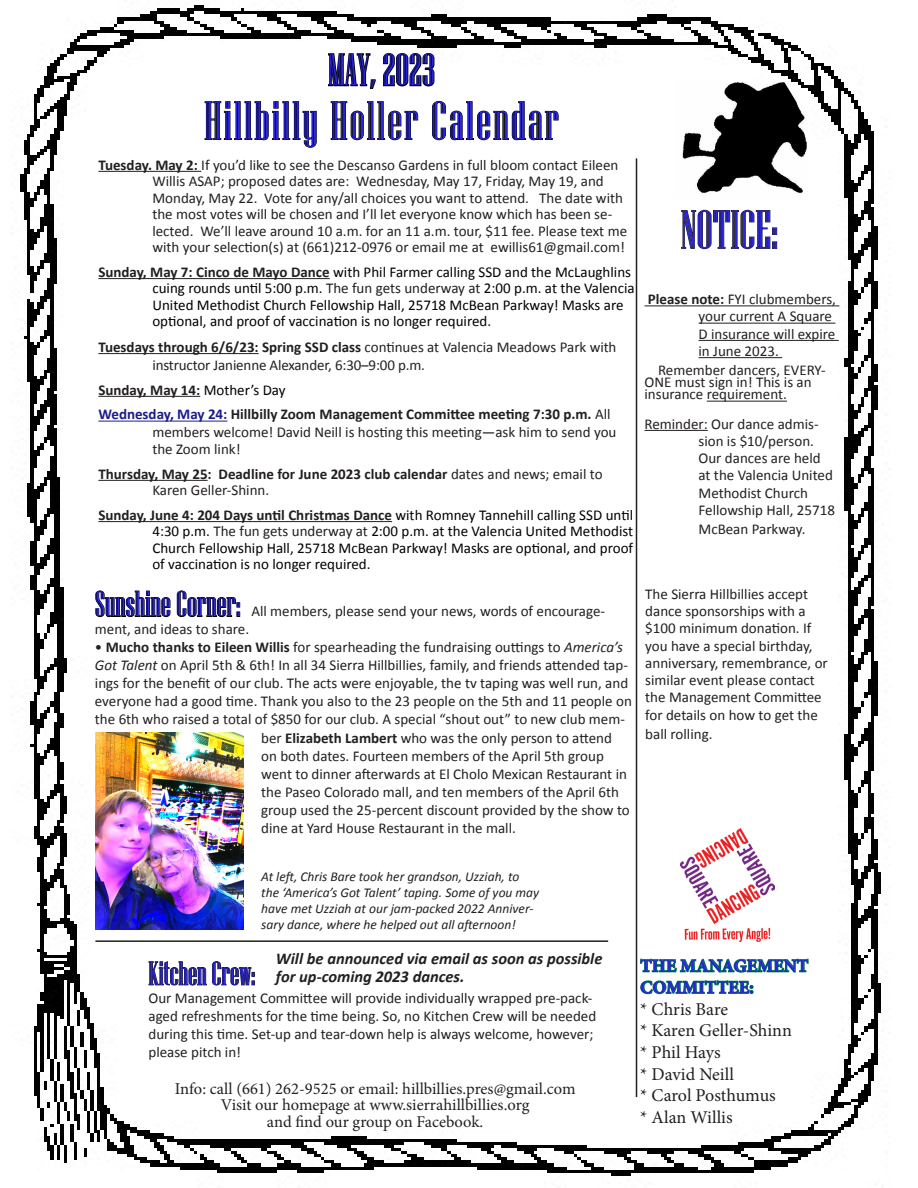
<style>
.page{position:relative;width:918px;height:1188px;background:#fff}
.page>*{position:absolute;margin:0;border:0;box-sizing:border-box;transform-origin:0 0}
.t1{font:54px "Niagara Engraved";letter-spacing:.04em;color:#2823dc}
.t2{font:45px "Niagara Engraved";color:#2823dc}
.t3{font:36px "Niagara Engraved";color:#2823e2}
.t4{font:33px "Niagara Engraved";color:#2823dc}
.t5{font:18px "Minion Pro";color:#231f20}
.t6{font:700 18px/21.6px "Minion Pro";color:#2823dc}
.t7{font:16.5px "Minion Pro";color:#231f20}
.t8{font:italic 700 16.5px/18px "Calibri";color:#231f20}
.t9{font:15px/17.2px "Calibri";color:#231f20}
.t10{font:15px/16.5px "Calibri";color:#000}
.t11{font:700 15px/16.5px "Calibri";color:#231f20}
.t12{font:italic 13.5px/16.2px "Calibri";color:#231f20}
.s1{font-weight:700}
.s2{font-weight:700;color:#231f20}
.s3{color:#231f20}
.s4{font-weight:400;color:#000}
.s5{font-weight:700;color:#1c1c8c}
.s6{font-weight:400}
.s7{font-style:italic}
</style>
<div class="page">
<img style="left:20px;top:5px;width:861px;height:1171px">
<svg style="left:95px;top:589px;width:76px;height:29px"></svg>
<svg style="left:177px;top:588px;width:63px;height:30px"></svg>
<svg style="left:148px;top:959px;width:107px;height:33px"></svg>
<img style="left:675px;top:78px;width:133px;height:120px">
<svg style="left:327px;top:37px;width:49px;height:54px"></svg>
<svg style="left:382px;top:48px;width:53px;height:42px"></svg>
<svg style="left:204px;top:101px;width:113px;height:47px"></svg>
<svg style="left:330px;top:101px;width:88px;height:40px"></svg>
<svg style="left:432px;top:99px;width:127px;height:42px"></svg>
<hr style="left:636px;top:158px;width:1px;height:939px;background:#231f20">
<svg style="left:681px;top:208px;width:96px;height:42px"></svg>
<hr style="left:95px;top:940px;width:513px;height:2px;background:#231f20">
<svg style="left:639px;top:836px;width:171px;height:159px"></svg>
<hr style="left:645px;top:305px;width:194px;height:1px;background:#231f20">
<hr style="left:699px;top:323px;width:136px;height:1px;background:#231f20">
<hr style="left:699px;top:340px;width:140px;height:1px;background:#231f20">
<hr style="left:699px;top:357px;width:83px;height:1px;background:#231f20">
<hr style="left:707px;top:401px;width:80px;height:1px;background:#231f20">
<hr style="left:645px;top:430px;width:63px;height:1px;background:#231f20">
<div style="left:847px;top:1130px;width:38px;height:49px;background:#fff"></div>
<hr style="left:98px;top:171px;width:103px;height:1px;background:#231f20">
<hr style="left:98px;top:278px;width:232px;height:1px;background:#231f20">
<hr style="left:98px;top:353px;width:161px;height:1px;background:#231f20">
<hr style="left:98px;top:396px;width:102px;height:1px;background:#231f20">
<hr style="left:98px;top:421px;width:129px;height:1px;background:#1c1c8c">
<hr style="left:98px;top:480px;width:110px;height:1px;background:#231f20">
<hr style="left:98px;top:521px;width:294px;height:1px;background:#231f20">
<img style="left:681px;top:829px;width:93px;height:113px">
<img style="left:96px;top:732px;width:147px;height:197px">
<p class="t2" style="left:328px;top:46px;width:108px">MAY, 2023</p>
<p class="t1" style="left:204px;top:92px;width:356px">Hillbilly Holler Calendar</p>
<p class="t9" style="left:152px;top:156px;width:476px;line-height:16.5px;text-indent:-54px"><span class="s1">Tuesday. May 2:</span> If you’d like to see the Descanso Gardens in full bloom contact Eileen Willis ASAP; proposed dates are: Wednesday, May 17, Friday, May 19, and Monday, May 22. Vote for any/all choices you want to attend. The date with the most votes will be chosen and I’ll let everyone know which has been se&shy;lected. We’ll leave around 10 a.m. for an 11 a.m. tour, $11 fee. Please text me with your selection(s) at (661)212-0976 or email me at ewillis61@gmail.com!</p>
<p class="t10" style="left:152px;top:264px;width:484px;text-indent:-54px"><span class="s2">Sunday, May 7: Cinco de Mayo Dance</span> with Phil Farmer calling SSD and the McLaughlins cuing rounds until 5:00 p.m. <span class="s3">The fun gets underway at</span> 2:00 p.m. at the Valencia United Methodist Church Fellowship Hall, 25718 McBean Parkway! Masks are optional, and proof of vaccination is no longer required.</p>
<p class="t9" style="left:152px;top:338px;width:466px;line-height:18px;text-indent:-54px"><span class="s1">Tuesdays through 6/6/23: Spring SSD class</span> continues at Valencia Meadows Park with instructor Janienne Alexander, 6:30–9:00 p.m.</p>
<p class="t11" style="left:98px;top:381px;width:189px">Sunday, May 14: <span class="s4">Mother’s Day</span></p>
<p class="t9" style="left:152px;top:406px;width:466px;text-indent:-54px"><span class="s5">Wednesday, May 24:</span> <span class="s1">Hillbilly Zoom Management Committee meeting 7:30 p.m.</span> All members welcome! David Neill is hosting this meeting—ask him to send you the Zoom link!</p>
<p class="t11" style="left:152px;top:465px;width:452px;text-indent:-54px">Thursday, May 25: Deadline for June 2023 club calendar <span class="s6">dates and news; email to<br>Karen Geller-Shinn.</span></p>
<p class="t10" style="left:152px;top:507px;width:482px;text-align:justify;text-indent:-54px"><span class="s2">Sunday, June 4: 204 Days until Christmas Dance</span> with Romney Tannehill calling SSD until 4:30 p.m. <span class="s3">The fun gets underway at</span> 2:00 p.m. at the Valencia United Methodist Church Fellowship Hall, 25718 McBean Parkway! Masks are optional, and proof of vaccination is no longer required.</p>
<p class="t3" style="left:95px;top:585px;width:147px">Sunshine Corner:</p>
<p class="t9" style="left:251px;top:603px;width:355px">All members, please send your news, words of encourage-</p>
<p class="t9" style="left:95px;top:621px;width:156px">ment, and ideas to share.</p>
<p class="t9" style="left:95px;top:638px;width:538px;line-height:18px">• <span class="s1">Mucho thanks to Eileen Willis</span> for spearheading the fundraising outtings to <span class="s7">America’s Got Talent</span> on April 5th &amp; 6th! In all 34 Sierra Hillbillies, family, and friends attended tap&shy;ings for the benefit of our club. The acts were enjoyable, the tv taping was well run, and everyone had a good time. Thank you also to the 23 people on the 5th and 11 people on the 6th who raised a total of $850 for our club. A special “shout out” to new club mem-</p>
<p class="t9" style="left:261px;top:729px;width:370px;line-height:18px">ber <span class="s1">Elizabeth Lambert</span> who was the only person to attend on both dates. Fourteen members of the April 5th group went to dinner afterwards at El Cholo Mexican Restaurant in the Paseo Colorado mall, and ten members of the April 6th group used the 25-percent discount provided by the show to dine at Yard House Restaurant in the mall.</p>
<p class="t12" style="left:261px;top:867px;width:279px">At left, Chris Bare took her grandson, Uzziah, to the ‘America’s Got Talent’ taping. Some of you may have met Uzziah at our jam-packed 2022 Anniver&shy;sary dance, where he helped out all afternoon!</p>
<p class="t1" style="left:681px;top:201px;width:99px">NOTICE:</p>
<p class="t9" style="left:699px;top:291px;width:139px;text-indent:-51px"><span class="s1">Please note:</span> FYI clubmembers, your current A Square<br>D insurance will expire in June 2023.</p>
<p class="t9" style="left:645px;top:365px;width:183px;line-height:12px;text-indent:14px">Remember dancers, EVERY-<br>ONE must sign in! This is an insurance requirement.</p>
<p class="t9" style="left:699px;top:415px;width:138px;text-indent:-54px">Reminder: Our dance admis&shy;sion is $10/person.<br>Our dances are held at the Valencia United<br>Methodist Church<br>Fellowship Hall, 25718</p>
<p class="t9" style="left:699px;top:520px;width:108px">McBean Parkway.</p>
<p class="t9" style="left:645px;top:585px;width:184px">The Sierra Hillbillies accept dance sponsorships with a $100 minimum donation. If you have a special birthday, anniversary, remembrance, or similar event please contact the Management Committee for details on how to get the</p>
<p class="t9" style="left:645px;top:725px;width:69px">ball rolling.</p>
<p class="t4" style="left:148px;top:956px;width:108px">Kitchen Crew:</p>
<p class="t8" style="left:276px;top:949px;width:328px">Will be announced via email as soon as possible for up-coming 2023 dances.</p>
<p class="t9" style="left:148px;top:989px;width:449px;line-height:18px">Our Management Committee will provide individually wrapped pre-pack&shy;aged refreshments for the time being. So, no Kitchen Crew will be needed during this time. Set-up and tear-down help is always welcome, however; please pitch in!</p>
<p class="t7" style="left:175px;top:1078px;width:402px">Info: call (661) 262-9525 or email: hillbillies.pres@gmail.com</p>
<p class="t7" style="left:221px;top:1094px;width:310px">Visit our homepage at www.sierrahillbillies.org</p>
<p class="t7" style="left:267px;top:1111px;width:218px">and find our group on Facebook.</p>
<p class="t6" style="left:640px;top:955px;width:170px">THE MANAGEMENT<br>COMMITTEE:</p>
<p class="t5" style="left:640px;top:997px;width:89px">* Chris Bare</p>
<p class="t5" style="left:640px;top:1019px;width:153px">* Karen Geller-Shinn</p>
<p class="t5" style="left:640px;top:1040px;width:82px">* Phil Hays</p>
<p class="t5" style="left:640px;top:1062px;width:95px">* David Neill</p>
<p class="t5" style="left:640px;top:1083px;width:137px">* Carol Posthumus</p>
<p class="t5" style="left:640px;top:1105px;width:94px">* Alan Willis</p>
</div>
